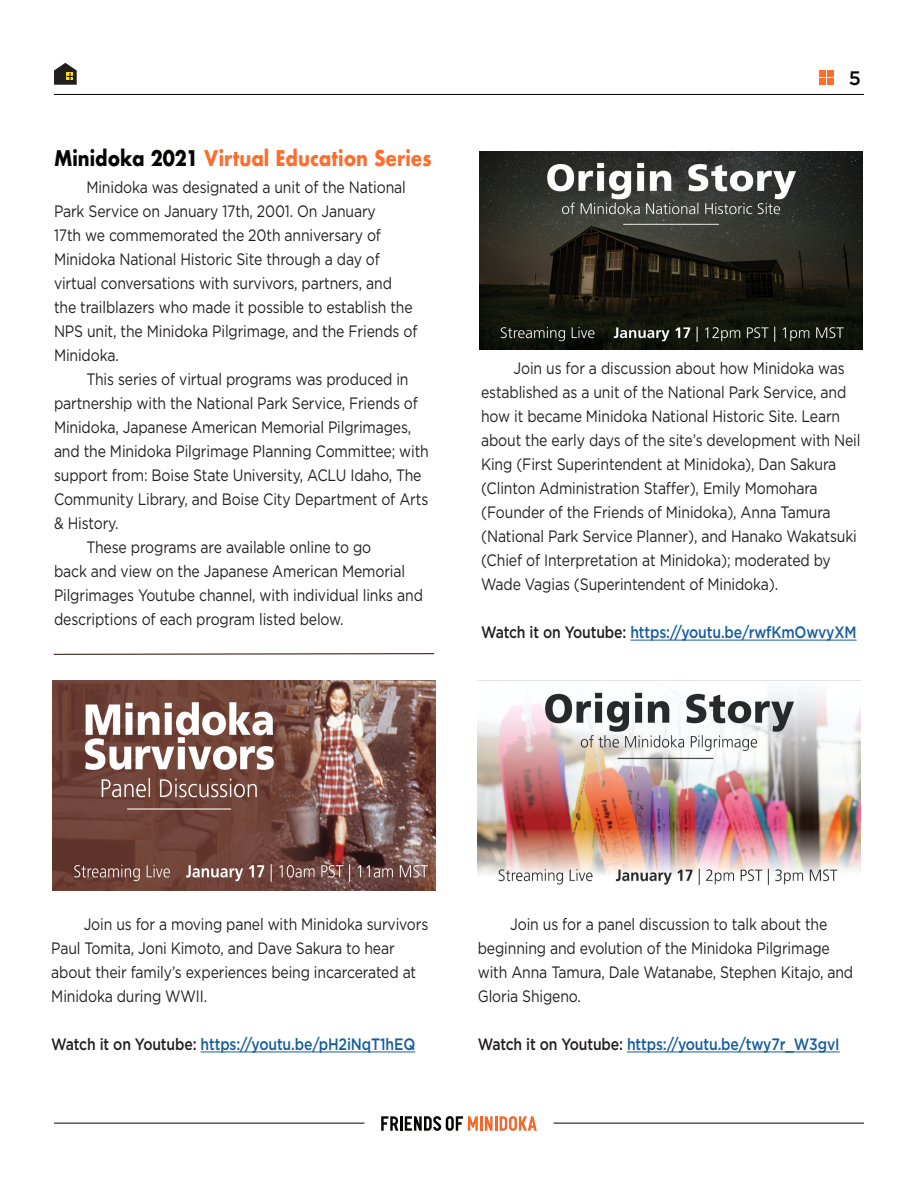
<style>
.page{position:relative;width:918px;height:1188px;background:#fff}
.page>*{position:absolute;margin:0;border:0;box-sizing:border-box;transform-origin:0 0}
.t1{font:700 21px "Futura";color:#ff6c2c;scale:.85 1}
.t2{font:500 19.5px "Gotham";color:#040503}
._2_Columns_Wide{font:16.5px/24px "Gotham";letter-spacing:-.01em;color:#231f20;scale:.85 1}
._2_Columns_Wide-2{font:500 16.5px "Gotham";letter-spacing:-.01em;color:#175d9e;scale:.85 1}
.s1{color:#040503}
.s2{color:#231f20}
</style>
<div class="page">
<div style="left:819px;top:71px;width:7px;height:6px;background:#ff6c2c"></div>
<div style="left:827px;top:71px;width:7px;height:6px;background:#ff6c2c"></div>
<div style="left:819px;top:79px;width:7px;height:6px;background:#ff6c2c"></div>
<div style="left:827px;top:79px;width:7px;height:6px;background:#ff6c2c"></div>
<svg style="left:381px;top:1116px;width:97px;height:15px"></svg>
<hr style="left:480px;top:1116px;width:3px;height:15px;background:#f2682c">
<svg style="left:485px;top:1116px;width:52px;height:15px"></svg>
<hr style="left:54px;top:1123px;width:310px;height:1px;background:#040503">
<hr style="left:554px;top:1123px;width:310px;height:1px;background:#040503">
<hr style="left:54px;top:94px;width:810px;height:1px;background:#040503">
<svg style="left:54px;top:63px;width:23px;height:22px"></svg>
<img style="left:52px;top:680px;width:383px;height:210px">
<img style="left:479px;top:151px;width:383px;height:199px">
<img style="left:478px;top:680px;width:383px;height:206px">
<hr style="left:201px;top:1052px;width:214px;height:1px;background:#175d9e">
<hr style="left:630px;top:640px;width:227px;height:1px;background:#175d9e">
<hr style="left:627px;top:1052px;width:213px;height:1px;background:#175d9e">
<svg style="left:53px;top:653px;width:382px;height:2px"></svg>
<p class="t1" style="left:54px;top:143px;width:446px"><span class="s1">Minidoka 2021</span> Virtual Education Series</p>
<p class="_2_Columns_Wide" style="left:54px;top:175px;width:429px;text-indent:32px">Minidoka was designated a unit of the National Park Service on January 17th, 2001. On January<br>17th we commemorated the 20th anniversary of Minidoka National Historic Site through a day of virtual conversations with survivors, partners, and the trailblazers who made it possible to establish the NPS unit, the Minidoka Pilgrimage, and the Friends of Minidoka.</p>
<p class="_2_Columns_Wide" style="left:54px;top:367px;width:443px;text-indent:32px">This series of virtual programs was produced in partnership with the National Park Service, Friends of Minidoka, Japanese American Memorial Pilgrimages, and the Minidoka Pilgrimage Planning Committee; with support from: Boise State University, ACLU Idaho, The Community Library, and Boise City Department of Arts &amp; History.</p>
<p class="_2_Columns_Wide" style="left:54px;top:535px;width:436px;text-indent:32px">These programs are available online to go<br>back and view on the Japanese American Memorial Pilgrimages Youtube channel, with individual links and descriptions of each program listed below.</p>
<p class="t2" style="left:849px;top:65px;width:14px">5</p>
<p class="_2_Columns_Wide" style="left:481px;top:356px;width:448px;text-indent:32px">Join us for a discussion about how Minidoka was established as a unit of the National Park Service, and how it became Minidoka National Historic Site. Learn about the early days of the site’s development with Neil King (First Superintendent at Minidoka), Dan Sakura (Clinton Administration Staffer), Emily Momohara (Founder of the Friends of Minidoka), Anna Tamura (National Park Service Planner), and Hanako Wakatsuki (Chief of Interpretation at Minidoka); moderated by Wade Vagias (Superintendent of Minidoka).</p>
<p class="_2_Columns_Wide-2" style="left:481px;top:621px;width:443px"><span class="s2">Watch it on Youtube:</span> https://youtu.be/rwfKmOwvyXM</p>
<p class="_2_Columns_Wide" style="left:51px;top:912px;width:445px;text-indent:32px">Join us for a moving panel with Minidoka survivors Paul Tomita, Joni Kimoto, and Dave Sakura to hear about their family’s experiences being incarcerated at Minidoka during WWII.</p>
<p class="_2_Columns_Wide-2" style="left:51px;top:1033px;width:430px"><span class="s2">Watch it on Youtube:</span> https://youtu.be/pH2iNqT1hEQ</p>
<p class="_2_Columns_Wide" style="left:478px;top:912px;width:443px;text-indent:32px">Join us for a panel discussion to talk about the beginning and evolution of the Minidoka Pilgrimage with Anna Tamura, Dale Watanabe, Stephen Kitajo, and Gloria Shigeno.</p>
<p class="_2_Columns_Wide-2" style="left:478px;top:1033px;width:427px"><span class="s2">Watch it on Youtube:</span> https://youtu.be/twy7r_W3gvI</p>
</div>
